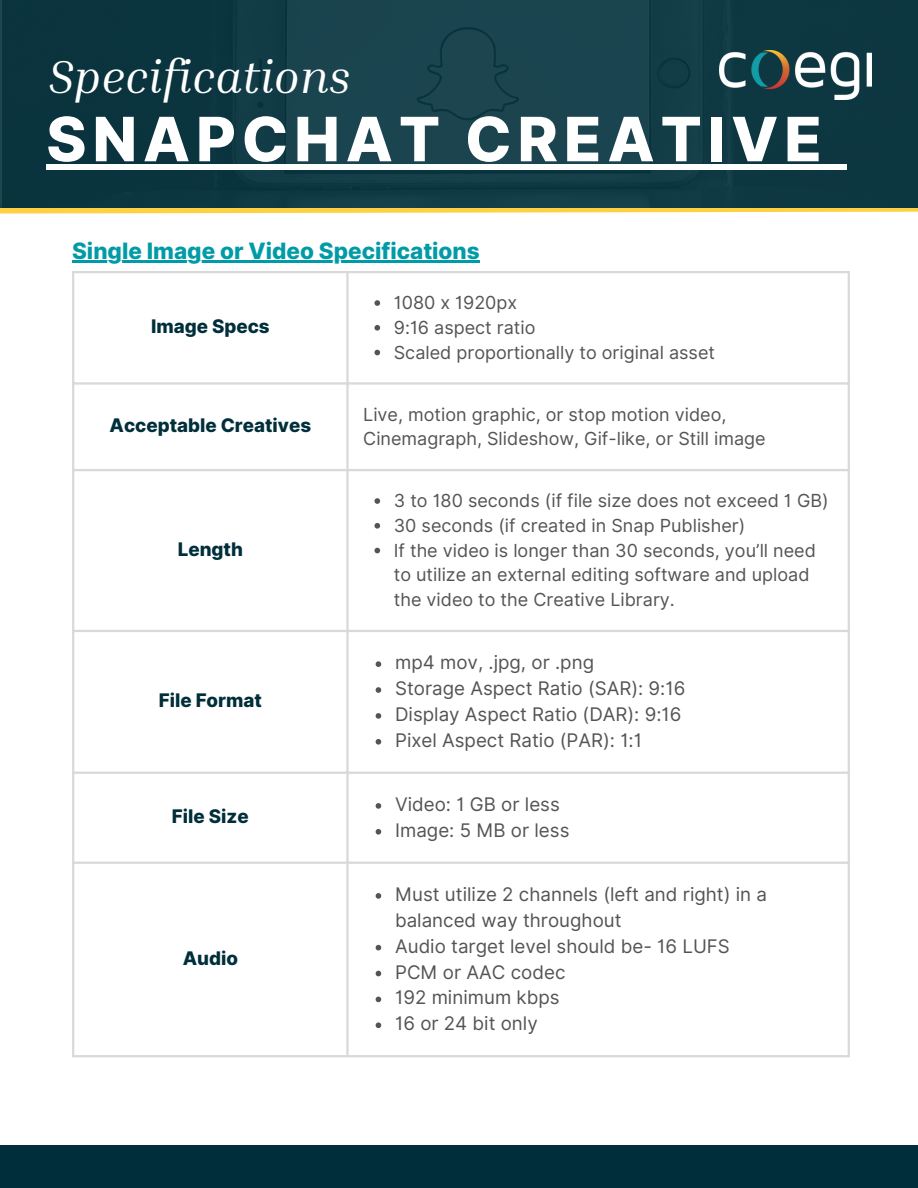
<style>
.page{position:relative;width:918px;height:1188px;background:#fff}
.page>*{position:absolute;margin:0;border:0;box-sizing:border-box;transform-origin:0 0}
.t1{font:800 61.2px "Inter";letter-spacing:.095em;color:#fff}
.t2{font:italic 47.25px "Inria Serif";color:#fff}
.t3{font:800 22.5px "Inter";color:#009ba7}
.t4{font:18.75px/25.8px "Inter";color:#545454}
.t5{font:800 18.75px "Inter";color:#002f3b}
.t6{font:18px/24.8px "Inter";color:#545454}
</style>
<div class="page">
<svg style="left:0;top:207px;width:918px;height:7px;background:#dcc467"></svg>
<svg style="left:374px;top:300px;width:6px;height:6px"></svg>
<svg style="left:374px;top:325px;width:6px;height:6px"></svg>
<svg style="left:374px;top:350px;width:6px;height:5px"></svg>
<svg style="left:374px;top:498px;width:6px;height:6px"></svg>
<svg style="left:374px;top:523px;width:6px;height:6px"></svg>
<svg style="left:374px;top:548px;width:6px;height:5px"></svg>
<svg style="left:376px;top:661px;width:5px;height:6px"></svg>
<svg style="left:376px;top:687px;width:5px;height:6px"></svg>
<svg style="left:376px;top:713px;width:5px;height:6px"></svg>
<svg style="left:376px;top:739px;width:5px;height:6px"></svg>
<svg style="left:376px;top:803px;width:5px;height:6px"></svg>
<svg style="left:376px;top:829px;width:5px;height:6px"></svg>
<svg style="left:376px;top:893px;width:5px;height:6px"></svg>
<svg style="left:376px;top:945px;width:5px;height:5px"></svg>
<svg style="left:376px;top:971px;width:5px;height:5px"></svg>
<svg style="left:376px;top:997px;width:5px;height:5px"></svg>
<svg style="left:376px;top:1022px;width:5px;height:6px"></svg>
<hr style="left:72px;top:273px;width:2px;height:782px;background:#d9d9d9">
<hr style="left:346px;top:273px;width:3px;height:782px;background:#d9d9d9">
<hr style="left:848px;top:273px;width:2px;height:782px;background:#d9d9d9">
<hr style="left:72px;top:271px;width:778px;height:2px;background:#d9d9d9">
<hr style="left:72px;top:382px;width:778px;height:3px;background:#d9d9d9">
<hr style="left:72px;top:469px;width:778px;height:2px;background:#d9d9d9">
<hr style="left:72px;top:630px;width:778px;height:2px;background:#d9d9d9">
<hr style="left:72px;top:772px;width:778px;height:2px;background:#d9d9d9">
<hr style="left:72px;top:862px;width:778px;height:2px;background:#d9d9d9">
<hr style="left:72px;top:1055px;width:778px;height:2px;background:#d9d9d9">
<div style="left:0;top:0;width:918px;height:207px;background:#0f3943"></div>
<img style="left:720px;top:50px;width:151px;height:50px">
<div style="left:46px;top:165px;width:782px;height:5px;background:#fff"></div>
<div style="left:828px;top:165px;width:19px;height:5px;background:#fff"></div>
<hr style="left:72px;top:261px;width:408px;height:2px;background:#009ba7">
<div style="left:0;top:1145px;width:918px;height:43px;background:#002f3b"></div>
<p class="t2" style="left:48px;top:47px;width:304px">Specifications</p>
<p class="t1" style="left:46px;top:102px;width:777px">SNAPCHAT CREATIVE</p>
<p class="t3" style="left:72px;top:237px;width:409px">Single Image or Video Specifications</p>
<p class="t5" style="left:151px;top:315px;width:120px">Image Specs</p>
<p class="t6" style="left:394px;top:290px;width:125px">1080 x 1920px</p>
<p class="t6" style="left:394px;top:315px;width:143px">9:16 aspect ratio</p>
<p class="t6" style="left:394px;top:340px;width:323px">Scaled proportionally to original asset</p>
<p class="t5" style="left:110px;top:414px;width:203px">Acceptable Creatives</p>
<p class="t6" style="left:363px;top:402px;width:404px">Live, motion graphic, or stop motion video,<br>Cinemagraph, Slideshow, Gif-like, or Still image</p>
<p class="t5" style="left:178px;top:537px;width:67px">Length</p>
<p class="t5" style="left:159px;top:689px;width:105px">File Format</p>
<p class="t5" style="left:172px;top:805px;width:78px">File Size</p>
<p class="t5" style="left:183px;top:947px;width:57px">Audio</p>
<p class="t6" style="left:394px;top:488px;width:436px">3 to 180 seconds (if file size does not exceed 1 GB)</p>
<p class="t6" style="left:394px;top:513px;width:353px">30 seconds (if created in Snap Publisher)</p>
<p class="t6" style="left:394px;top:538px;width:424px">If the video is longer than 30 seconds, you’ll need to utilize an external editing software and upload the video to the Creative Library.</p>
<p class="t4" style="left:395px;top:650px;width:200px">mp4 mov, .jpg, or .png</p>
<p class="t4" style="left:395px;top:675px;width:292px">Storage Aspect Ratio (SAR): 9:16</p>
<p class="t4" style="left:395px;top:701px;width:288px">Display Aspect Ratio (DAR): 9:16</p>
<p class="t4" style="left:395px;top:727px;width:248px">Pixel Aspect Ratio (PAR): 1:1</p>
<p class="t4" style="left:395px;top:791px;width:166px">Video: 1 GB or less</p>
<p class="t4" style="left:395px;top:817px;width:176px">Image: 5 MB or less</p>
<p class="t4" style="left:395px;top:881px;width:373px">Must utilize 2 channels (left and right) in a balanced way throughout</p>
<p class="t4" style="left:395px;top:933px;width:336px">Audio target level should be- 16 LUFS</p>
<p class="t4" style="left:395px;top:959px;width:172px">PCM or AAC codec</p>
<p class="t4" style="left:395px;top:985px;width:166px">192 minimum kbps</p>
<p class="t4" style="left:395px;top:1011px;width:144px">16 or 24 bit only</p>
</div>
